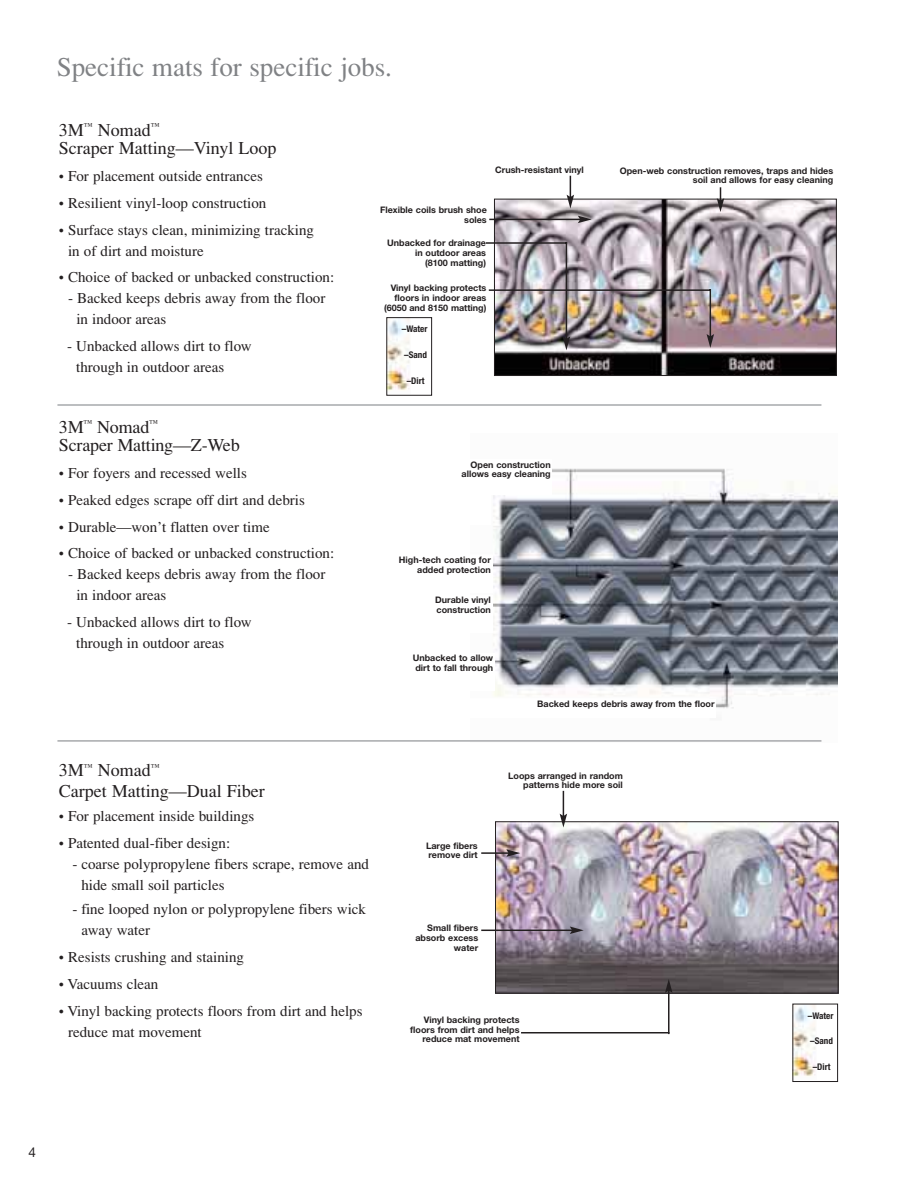
<style>
.page{position:relative;width:918px;height:1188px;background:#fff}
.page>*{position:absolute;margin:0;border:0;box-sizing:border-box;transform-origin:0 0}
.t1{font:27px "Times";color:#808285}
.t2{font:18px/18px "Times";color:#231f20}
.t3{font:15px/21px "Times";color:#231f20}
.t4{font:13.5px "Helvetica Neue";color:#231f20}
.t5{font:700 condensed 9.15px "Helvetica Neue";color:#231f20}
.t6{font:700 9px/9.8px "Helvetica Neue";color:#231f20;text-align:right}
</style>
<div class="page">
<img style="left:493px;top:468px;width:345px;height:274px">
<hr style="left:57px;top:404px;width:764px;height:2px;background:#a7a9ac">
<hr style="left:57px;top:740px;width:764px;height:2px;background:#a7a9ac">
<div style="left:449px;top:699px;width:267px;height:19px;background:#fff"></div>
<div style="left:379px;top:653px;width:116px;height:38px;background:#fff"></div>
<div style="left:418px;top:460px;width:134px;height:35px;background:#fff"></div>
<img style="left:496px;top:201px;width:339px;height:173px">
<div style="left:494px;top:199px;width:343px;height:177px;border:1px solid #231f20"></div>
<img style="left:497px;top:823px;width:340px;height:169px">
<div style="left:495px;top:821px;width:344px;height:173px;border:1px solid #231f20"></div>
<img style="left:794px;top:1006px;width:22px;height:71px">
<div style="left:792px;top:1004px;width:46px;height:78px;border:1px solid #231f20"></div>
<svg style="left:560px;top:791px;width:7px;height:37px"></svg>
<hr style="left:481px;top:852px;width:28px;height:2px;background:#231f20">
<svg style="left:506px;top:849px;width:14px;height:8px"></svg>
<hr style="left:481px;top:930px;width:91px;height:1px;background:#231f20">
<svg style="left:570px;top:927px;width:14px;height:7px"></svg>
<hr style="left:489px;top:219px;width:91px;height:1px;background:#231f20">
<svg style="left:578px;top:216px;width:14px;height:7px"></svg>
<hr style="left:521px;top:1032px;width:148px;height:2px;background:#231f20">
<hr style="left:668px;top:990px;width:2px;height:44px;background:#231f20">
<svg style="left:665px;top:979px;width:8px;height:14px"></svg>
<svg style="left:717px;top:187px;width:7px;height:25px"></svg>
<svg style="left:567px;top:176px;width:7px;height:33px"></svg>
<hr style="left:486px;top:242px;width:81px;height:2px;background:#231f20">
<hr style="left:566px;top:242px;width:1px;height:97px;background:#231f20">
<svg style="left:563px;top:336px;width:7px;height:14px"></svg>
<hr style="left:489px;top:289px;width:222px;height:2px;background:#231f20">
<hr style="left:710px;top:289px;width:1px;height:48px;background:#231f20">
<svg style="left:707px;top:334px;width:7px;height:14px"></svg>
<img style="left:388px;top:319px;width:22px;height:72px">
<div style="left:386px;top:317px;width:46px;height:79px;border:1px solid #231f20"></div>
<h1 class="t1" style="left:57px;top:57px;width:337px">Specific mats for specific jobs.</h1>
<p class="t2" style="left:59px;top:122px;width:219px">3M<sup>™</sup> Nomad<sup>™<br></sup>Scraper Matting—Vinyl Loop</p>
<p class="t3" style="left:59px;top:167px;width:205px">• For placement outside entrances</p>
<p class="t3" style="left:59px;top:193px;width:209px">• Resilient vinyl-loop construction</p>
<p class="t3" style="left:68px;top:220px;width:247px;text-indent:-9px">• Surface stays clean, minimizing tracking in of dirt and moisture</p>
<p class="t3" style="left:59px;top:268px;width:277px">• Choice of backed or unbacked construction:</p>
<p class="t3" style="left:76px;top:289px;width:251px;text-indent:-8px">- Backed keeps debris away from the floor in indoor areas</p>
<p class="t3" style="left:76px;top:337px;width:177px;text-indent:-9px">- Unbacked allows dirt to flow through in outdoor areas</p>
<p class="t6" style="left:380px;top:206px;width:108px">Flexible coils brush shoe soles</p>
<p class="t6" style="left:387px;top:239px;width:100px">Unbacked for drainage in outdoor areas<br>(8100 matting)</p>
<p class="t6" style="left:384px;top:284px;width:104px">Vinyl backing protects floors in indoor areas (6050 and 8150 matting)</p>
<p class="t5" style="left:402px;top:326px;width:27px">–Water</p>
<p class="t5" style="left:404px;top:351px;width:24px">–Sand</p>
<p class="t5" style="left:407px;top:377px;width:19px">–Dirt</p>
<p class="t6" style="left:495px;top:166px;width:90px">Crush-resistant vinyl</p>
<p class="t6" style="left:620px;top:166px;width:215px">Open-web construction removes, traps and hides soil and allows for easy cleaning</p>
<p class="t2" style="left:59px;top:419px;width:182px">3M<sup>™</sup> Nomad<sup>™<br></sup>Scraper Matting—Z-Web</p>
<p class="t3" style="left:59px;top:464px;width:189px">• For foyers and recessed wells</p>
<p class="t3" style="left:59px;top:490px;width:248px">• Peaked edges scrape off dirt and debris</p>
<p class="t3" style="left:59px;top:517px;width:212px">• Durable—won’t flatten over time</p>
<p class="t3" style="left:59px;top:544px;width:277px">• Choice of backed or unbacked construction:</p>
<p class="t3" style="left:76px;top:565px;width:251px;text-indent:-8px">- Backed keeps debris away from the floor in indoor areas</p>
<p class="t3" style="left:76px;top:613px;width:177px;text-indent:-9px">- Unbacked allows dirt to flow through in outdoor areas</p>
<p class="t2" style="left:59px;top:761px;width:207px;line-height:21px">3M<sup>™</sup> Nomad<sup>™<br></sup>Carpet Matting—Dual Fiber</p>
<p class="t3" style="left:59px;top:807px;width:197px">• For placement inside buildings</p>
<p class="t3" style="left:59px;top:834px;width:173px">• Patented dual-fiber design:</p>
<p class="t3" style="left:81px;top:855px;width:289px;text-indent:-9px">- coarse polypropylene fibers scrape, remove and hide small soil particles</p>
<p class="t3" style="left:81px;top:900px;width:286px;text-indent:-9px">- fine looped nylon or polypropylene fibers wick away water</p>
<p class="t3" style="left:59px;top:948px;width:187px">• Resists crushing and staining</p>
<p class="t3" style="left:59px;top:975px;width:101px">• Vacuums clean</p>
<p class="t3" style="left:68px;top:1002px;width:296px;text-indent:-9px">• Vinyl backing protects floors from dirt and helps reduce mat movement</p>
<p class="t6" style="left:462px;top:460px;width:91px">Open construction allows easy cleaning</p>
<p class="t6" style="left:399px;top:556px;width:93px">High-tech coating for added protection</p>
<p class="t6" style="left:435px;top:596px;width:57px;text-align:left">Durable vinyl construction</p>
<p class="t6" style="left:413px;top:654px;width:82px;text-align:center">Unbacked to allow dirt to fall through</p>
<p class="t6" style="left:537px;top:700px;width:179px">Backed keeps debris away from the floor</p>
<p class="t6" style="left:426px;top:841px;width:53px;text-align:left">Large fibers remove dirt</p>
<p class="t6" style="left:508px;top:771px;width:116px">Loops arranged in random patterns hide more soil</p>
<p class="t6" style="left:415px;top:924px;width:64px">Small fibers absorb excess water</p>
<p class="t6" style="left:410px;top:1016px;width:111px">Vinyl backing protects floors from dirt and helps reduce mat movement</p>
<p class="t5" style="left:808px;top:1012px;width:27px">–Water</p>
<p class="t5" style="left:810px;top:1038px;width:24px">–Sand</p>
<p class="t5" style="left:813px;top:1063px;width:19px">–Dirt</p>
<p class="t4" style="left:28px;top:1147px;width:9px">4</p>
</div>
